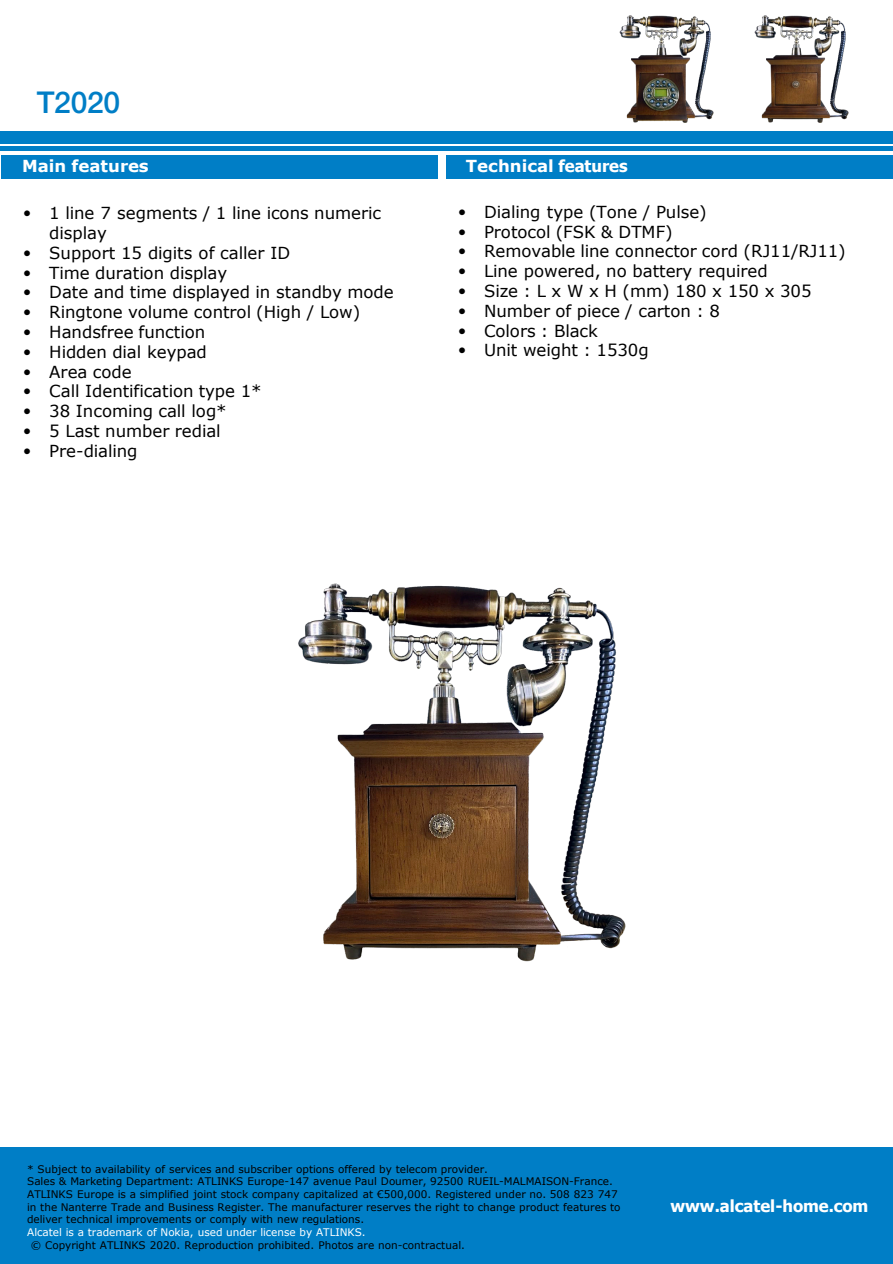
<style>
.page{position:relative;width:893px;height:1264px;background:#fff}
.page>*{position:absolute;margin:0;border:0;box-sizing:border-box;transform-origin:0 0}
.t1{font:500 30px "Helvetica Neue LT Std";letter-spacing:-.01em;color:#007ec6}
.t2{font:16.5px/19.8px "Verdana";letter-spacing:-.005em;color:#000}
.t3{font:700 16.5px "Verdana";color:#fff}
.t4{font:700 16.5px "Tahoma";color:#fff}
.t5{font:10.5px/12.6px "Verdana";color:#000}
.t6{font:10.5px "Verdana";color:#fff}
.s1{font-family:"Palatino Linotype"}
.s2{font-family:"Tahoma"}
</style>
<div class="page">
<div style="left:1px;top:155px;width:436px;height:23px;background:#007ec6"></div>
<div style="left:446px;top:155px;width:446px;height:23px;background:#007ec6"></div>
<div style="left:1px;top:1147px;width:891px;height:116px;background:#007ec6"></div>
<div style="left:1px;top:131px;width:891px;height:19px;background:#007ec6"></div>
<hr style="left:1px;top:144px;width:891px;height:2px;background:#fff">
<img style="left:298px;top:583px;width:328px;height:379px">
<img style="left:754px;top:15px;width:95px;height:108px">
<img style="left:619px;top:15px;width:95px;height:108px">
<p class="t1" style="left:37px;top:85px;width:85px">T2020</p>
<p class="t3" style="left:22px;top:154px;width:128px">Main features</p>
<p class="t2" style="left:49px;top:203px;width:333px;text-indent:-27px"><span class="s1">•</span> 1 line 7 segments / 1 line icons numeric display</p>
<p class="t2" style="left:22px;top:242px;width:269px"><span class="s1">•</span> Support 15 digits of caller ID</p>
<p class="t2" style="left:22px;top:262px;width:206px"><span class="s1">•</span> Time duration display</p>
<p class="t2" style="left:22px;top:282px;width:373px"><span class="s1">•</span> Date and time displayed in standby mode</p>
<p class="t2" style="left:22px;top:302px;width:339px"><span class="s1">•</span> Ringtone volume control (High / Low)</p>
<p class="t2" style="left:22px;top:322px;width:184px"><span class="s1">•</span> Handsfree function</p>
<p class="t2" style="left:22px;top:341px;width:186px"><span class="s1">•</span> Hidden dial keypad</p>
<p class="t2" style="left:22px;top:361px;width:111px"><span class="s1">•</span> Area code</p>
<p class="t2" style="left:22px;top:381px;width:241px"><span class="s1">•</span> Call Identification type 1*</p>
<p class="t2" style="left:22px;top:401px;width:206px"><span class="s1">•</span> 38 Incoming call log*</p>
<p class="t2" style="left:22px;top:421px;width:200px"><span class="s1">•</span> 5 Last number redial</p>
<p class="t2" style="left:22px;top:440px;width:117px"><span class="s1">•</span> Pre-dialing</p>
<p class="t3" style="left:466px;top:154px;width:163px">Technical <span class="s2">features</span></p>
<p class="t2" style="left:457px;top:202px;width:251px"><span class="s1">•</span> Dialing type (Tone / Pulse)</p>
<p class="t2" style="left:457px;top:221px;width:217px"><span class="s1">•</span> Protocol (FSK &amp; DTMF)</p>
<p class="t2" style="left:457px;top:241px;width:390px"><span class="s1">•</span> Removable line connector cord (RJ11/RJ11)</p>
<p class="t2" style="left:457px;top:261px;width:312px"><span class="s1">•</span> Line powered, no battery required</p>
<p class="t2" style="left:457px;top:281px;width:356px"><span class="s1">•</span> Size : L x W x H (mm) 180 x 150 x 305</p>
<p class="t2" style="left:457px;top:301px;width:264px"><span class="s1">•</span> Number of piece / carton : 8</p>
<p class="t2" style="left:457px;top:320px;width:143px"><span class="s1">•</span> Colors : Black</p>
<p class="t2" style="left:457px;top:340px;width:193px"><span class="s1">•</span> Unit weight : 1530g</p>
<p class="t5" style="left:27px;top:1162px;width:462px">* Subject to availability of services and subscriber options offered by telecom provider.</p>
<p class="t5" style="left:27px;top:1174px;width:592px">Sales &amp; Marketing Department: ATLINKS Europe-147 avenue Paul Doumer, 92500 RUEIL-MALMAISON-France.<br>ATLINKS Europe is a simplified joint stock company capitalized at €500,000. Registered under no. 508 823 747</p>
<p class="t5" style="left:27px;top:1200px;width:594px">in the Nanterre Trade and Business Register. The manufacturer reserves the right to change product features to deliver technical improvements or comply with new regulations.</p>
<p class="t6" style="left:27px;top:1224px;width:340px">Alcatel is a trademark of Nokia, used under license by ATLINKS.</p>
<p class="t5" style="left:31px;top:1237px;width:435px">© Copyright ATLINKS 2020. Reproduction prohibited. Photos are non-contractual.</p>
<p class="t4" style="left:670px;top:1194px;width:199px">www.alcatel-home.com</p>
</div>
